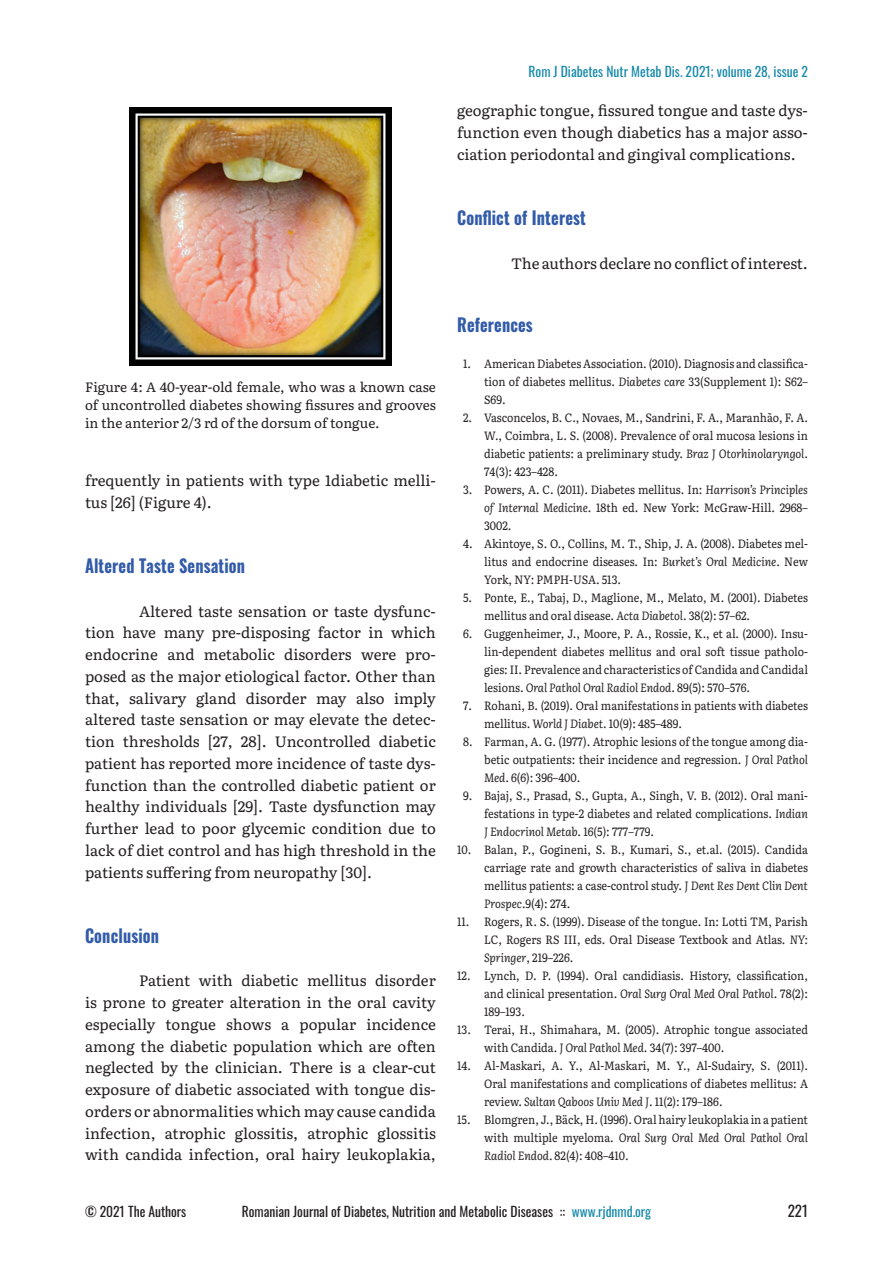
<style>
.page{position:relative;width:893px;height:1263px;background:#fff}
.page>*{position:absolute;margin:0;border:0;box-sizing:border-box;transform-origin:0 0}
.t1{font:700 18px "Oswald";letter-spacing:.01em;color:#325ba9;scale:.9 1}
.t2{font:15px/21.8px "Literata";color:#231f20;text-align:justify}
.t3{font:15px "Oswald";color:#231f20}
.t4{font:13.5px/18px "Literata";color:#231f20;text-align:justify}
.t5{font:13.5px "Oswald";color:#231f20}
.t6{font:13.5px "Oswald";color:#1589ab}
.t7{font:12px/18px "Literata";color:#231f20;text-align:justify;scale:.9 1}
.s1{font-style:italic}
.s2{color:#1589ab}
</style>
<div class="page">
<img style="left:130px;top:108px;width:261px;height:257px">
<p class="t6" style="left:529px;top:60px;width:281px">Rom J Diabetes Nutr Metab Dis. 2021; volume 28, issue 2</p>
<p class="t2" style="left:457px;top:99px;width:352px">geographic tongue, fissured tongue and taste dys&shy;function even though diabetics has a major asso&shy;ciation periodontal and gingival complications.</p>
<p class="t4" style="left:85px;top:377px;width:352px">Figure 4: A 40-year-old female, who was a known case of uncontrolled diabetes showing fissures and grooves in the anterior 2/3 rd of the dorsum of tongue.</p>
<p class="t2" style="left:85px;top:469px;width:352px">frequently in patients with type 1diabetic melli&shy;tus [26] (Figure 4).</p>
<h1 class="t1" style="left:85px;top:550px;width:179px">Altered Taste Sensation</h1>
<p class="t2" style="left:85px;top:599px;width:352px;text-indent:54px">Altered taste sensation or taste dysfunc&shy;tion have many pre-disposing factor in which endocrine and metabolic disorders were pro&shy;posed as the major etiological factor. Other than that, salivary gland disorder may also imply altered taste sensation or may elevate the detec&shy;tion thresholds [27, 28]. Uncontrolled diabetic patient has reported more incidence of taste dys&shy;function than the controlled diabetic patient or healthy individuals [29]. Taste dysfunction may further lead to poor glycemic condition due to lack of diet control and has high threshold in the patients suffering from neuropathy [30].</p>
<h1 class="t1" style="left:85px;top:919px;width:84px">Conclusion</h1>
<p class="t2" style="left:85px;top:969px;width:352px;text-indent:54px">Patient with diabetic mellitus disorder is prone to greater alteration in the oral cavity especially tongue shows a popular incidence among the diabetic population which are often neglected by the clinician. There is a clear-cut exposure of diabetic associated with tongue dis&shy;orders or abnormalities which may cause candida infection, atrophic glossitis, atrophic glossitis with candida infection, oral hairy leukoplakia,</p>
<h1 class="t1" style="left:457px;top:202px;width:145px">Conflict of Interest</h1>
<p class="t2" style="left:511px;top:251px;width:298px">The authors declare no conflict of interest.</p>
<h1 class="t1" style="left:457px;top:308px;width:86px">References</h1>
<p class="t7" style="left:484px;top:353px;width:361px;text-indent:-21px">1. American Diabetes Association. (2010). Diagnosis and classifica&shy;tion of diabetes mellitus. <span class="s1">Diabetes care</span> 33(Supplement 1): S62– S69.</p>
<p class="t7" style="left:484px;top:407px;width:361px;text-indent:-21px">2. Vasconcelos, B. C., Novaes, M., Sandrini, F. A., Maranhão, F. A.<br>W., Coimbra, L. S. (2008). Prevalence of oral mucosa lesions in diabetic patients: a preliminary study. <span class="s1">Braz J Otorhinolaryngol</span>.<br>74(3): 423–428.</p>
<p class="t7" style="left:484px;top:479px;width:361px;text-indent:-21px">3. Powers, A. C. (2011). Diabetes mellitus. In: <span class="s1">Harrison’s Principles of Internal Medicine</span>. 18th ed. New York: McGraw‑Hill. 2968– 3002.</p>
<p class="t7" style="left:484px;top:533px;width:361px;text-indent:-21px">4. Akintoye, S. O., Collins, M. T., Ship, J. A. (2008). Diabetes mel&shy;litus and endocrine diseases. In: <span class="s1">Burket’s Oral Medicine.</span> New York, NY: PMPH-USA. 513.</p>
<p class="t7" style="left:484px;top:587px;width:361px;text-indent:-21px">5. Ponte, E., Tabaj, D., Maglione, M., Melato, M. (2001). Diabetes mellitus and oral disease. <span class="s1">Acta Diabetol</span>. 38(2): 57–62.</p>
<p class="t7" style="left:484px;top:623px;width:361px;text-indent:-21px">6. Guggenheimer, J., Moore, P. A., Rossie, K., et al. (2000). Insu&shy;lin-dependent diabetes mellitus and oral soft tissue patholo&shy;gies: II. Prevalence and characteristics of Candida and Candidal lesions. <span class="s1">Oral Pathol Oral Radiol Endod</span>. 89(5): 570–576.</p>
<p class="t7" style="left:484px;top:695px;width:361px;text-indent:-21px">7. Rohani, B. (2019). Oral manifestations in patients with diabetes mellitus. <span class="s1">World J Diabet</span>. 10(9): 485–489.</p>
<p class="t7" style="left:484px;top:731px;width:361px;text-indent:-21px">8. Farman, A. G. (1977). Atrophic lesions of the tongue among dia&shy;betic outpatients: their incidence and regression. <span class="s1">J Oral Pathol Med</span>. 6(6): 396–400.</p>
<p class="t7" style="left:484px;top:785px;width:361px;text-indent:-21px">9. Bajaj, S., Prasad, S., Gupta, A., Singh, V. B. (2012). Oral mani&shy;festations in type-2 diabetes and related complications. <span class="s1">Indian J Endocrinol Metab</span>. 16(5): 777–779.</p>
<p class="t7" style="left:484px;top:839px;width:361px;text-indent:-27px">10. Balan, P., Gogineni, S. B., Kumari, S., et.al. (2015). Candida carriage rate and growth characteristics of saliva in diabetes mellitus patients: a case-control study. <span class="s1">J Dent Res Dent Clin Dent Prospec.</span>9(4): 274.</p>
<p class="t7" style="left:484px;top:911px;width:361px;text-indent:-27px">11. Rogers, R. S. (1999). Disease of the tongue. In: Lotti TM, Parish LC, Rogers RS III, eds. Oral Disease Textbook and Atlas. <span class="s1">NY:<br>Springer</span>, 219–226.</p>
<p class="t7" style="left:484px;top:965px;width:361px;text-indent:-27px">12. Lynch, D. P. (1994). Oral candidiasis. History, classification, and clinical presentation. <span class="s1">Oral Surg Oral Med Oral Pathol</span>. 78(2):<br>189–193.</p>
<p class="t7" style="left:484px;top:1019px;width:361px;text-indent:-27px">13. Terai, H., Shimahara, M. (2005). Atrophic tongue associated with Candida. <span class="s1">J Oral Pathol Med</span>. 34(7): 397–400.</p>
<p class="t7" style="left:484px;top:1055px;width:361px;text-indent:-27px">14. Al-Maskari, A. Y., Al-Maskari, M. Y., Al-Sudairy, S. (2011).<br>Oral manifestations and complications of diabetes mellitus: A review. <span class="s1">Sultan Qaboos Univ Med J</span>. 11(2): 179–186.</p>
<p class="t7" style="left:484px;top:1109px;width:361px;text-indent:-27px">15. Blomgren, J., Bäck, H. (1996). Oral hairy leukoplakia in a patient with multiple myeloma. <span class="s1">Oral Surg Oral Med Oral Pathol Oral Radiol Endod.</span> 82(4): 408–410.</p>
<p class="t5" style="left:85px;top:1200px;width:103px">© 2021 The Authors</p>
<p class="t5" style="left:242px;top:1200px;width:411px">Romanian Journal of Diabetes, Nutrition and Metabolic Diseases :: <span class="s2">www.rjdnmd.org</span></p>
<p class="t3" style="left:788px;top:1198px;width:22px">221</p>
</div>
